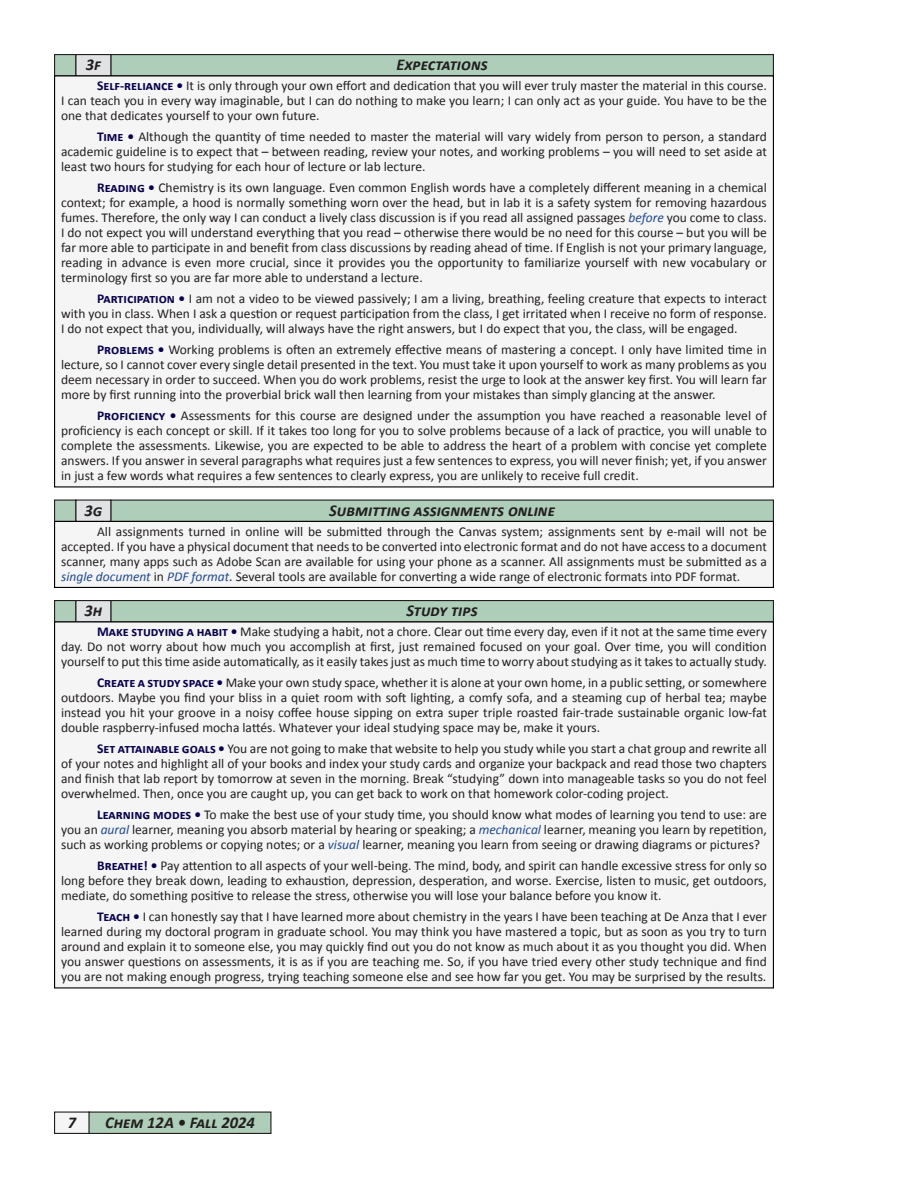
<style>
.page{position:relative;width:918px;height:1188px;background:#fff}
.page>*{position:absolute;margin:0;border:0;box-sizing:border-box;transform-origin:0 0}
.t1{font:italic 700 16.5px "Calibri";color:#231f20}
.Heading{font:13.5px/15px "Calibri";color:#231f20;text-align:justify}
.Text{font:13.5px/15px "Calibri";color:#231f20;text-align:justify}
.s1{font-weight:700;color:#08014c}
.s2{font-style:italic;color:#204a8e}
</style>
<div class="page">
<div style="left:55px;top:1112px;width:34px;height:21px;background:#f5f5f6"></div>
<div style="left:54px;top:1112px;width:36px;height:22px;border:1px solid #231f20"></div>
<div style="left:89px;top:1112px;width:182px;height:21px;background:#aeceb9"></div>
<div style="left:88px;top:1112px;width:184px;height:22px;border:1px solid #231f20"></div>
<div style="left:111px;top:55px;width:662px;height:21px;background:#aeceb9"></div>
<div style="left:110px;top:54px;width:664px;height:22px;border:1px solid #231f20"></div>
<div style="left:55px;top:55px;width:21px;height:21px;background:#aeceb9"></div>
<div style="left:54px;top:54px;width:22px;height:22px;border:1px solid #231f20"></div>
<div style="left:76px;top:55px;width:35px;height:21px;background:#e1e2e4"></div>
<div style="left:75px;top:54px;width:36px;height:22px;border:1px solid #231f20"></div>
<div style="left:55px;top:76px;width:718px;height:411px;background:#f5f5f6"></div>
<div style="left:111px;top:500px;width:662px;height:21px;background:#aeceb9"></div>
<div style="left:55px;top:500px;width:21px;height:21px;background:#aeceb9"></div>
<div style="left:54px;top:500px;width:22px;height:22px;border:1px solid #231f20"></div>
<div style="left:76px;top:500px;width:35px;height:21px;background:#e1e2e4"></div>
<div style="left:75px;top:500px;width:36px;height:22px;border:1px solid #231f20"></div>
<div style="left:55px;top:521px;width:718px;height:66px;background:#f5f5f6"></div>
<div style="left:54px;top:521px;width:720px;height:67px;border:1px solid #000"></div>
<div style="left:111px;top:601px;width:662px;height:21px;background:#aeceb9"></div>
<div style="left:110px;top:600px;width:664px;height:22px;border:1px solid #231f20"></div>
<div style="left:55px;top:601px;width:21px;height:21px;background:#aeceb9"></div>
<div style="left:54px;top:600px;width:22px;height:22px;border:1px solid #231f20"></div>
<div style="left:76px;top:601px;width:35px;height:21px;background:#e1e2e4"></div>
<div style="left:75px;top:600px;width:36px;height:22px;border:1px solid #231f20"></div>
<div style="left:55px;top:622px;width:718px;height:366px;background:#f5f5f6"></div>
<p class="t1" style="left:86px;top:54px;width:17px">3f</p>
<p class="t1" style="left:397px;top:54px;width:93px">Expectations</p>
<p class="Heading" style="left:61px;top:77px;width:707px;text-indent:36px"><span class="s1">Self-reliance •</span> It is only through your own effort and dedication that you will ever truly master the material in this course.<br>I can teach you in every way imaginable, but I can do nothing to make you learn; I can only act as your guide. You have to be the one that dedicates yourself to your own future.</p>
<p class="Heading" style="left:61px;top:128px;width:707px;text-indent:36px"><span class="s1">Time •</span> Although the quantity of time needed to master the material will vary widely from person to person, a standard academic guideline is to expect that – between reading, review your notes, and working problems – you will need to set aside at least two hours for studying for each hour of lecture or lab lecture.</p>
<p class="Heading" style="left:61px;top:179px;width:707px;text-indent:36px"><span class="s1">Reading •</span> Chemistry is its own language. Even common English words have a completely different meaning in a chemical context; for example, a hood is normally something worn over the head, but in lab it is a safety system for removing hazardous fumes. Therefore, the only way I can conduct a lively class discussion is if you read all assigned passages <span class="s2">before</span> you come to class.<br>I do not expect you will understand everything that you read – otherwise there would be no need for this course – but you will be far more able to participate in and benefit from class discussions by reading ahead of time. If English is not your primary language, reading in advance is even more crucial, since it provides you the opportunity to familiarize yourself with new vocabulary or terminology first so you are far more able to understand a lecture.</p>
<p class="Heading" style="left:61px;top:290px;width:707px;text-indent:36px"><span class="s1">Participation •</span> I am not a video to be viewed passively; I am a living, breathing, feeling creature that expects to interact with you in class. When I ask a question or request participation from the class, I get irritated when I receive no form of response.<br>I do not expect that you, individually, will always have the right answers, but I do expect that you, the class, will be engaged.</p>
<p class="Heading" style="left:61px;top:341px;width:707px;text-indent:36px"><span class="s1">Problems •</span> Working problems is often an extremely effective means of mastering a concept. I only have limited time in lecture, so I cannot cover every single detail presented in the text. You must take it upon yourself to work as many problems as you deem necessary in order to succeed. When you do work problems, resist the urge to look at the answer key first. You will learn far more by first running into the proverbial brick wall then learning from your mistakes than simply glancing at the answer.</p>
<p class="Heading" style="left:61px;top:407px;width:707px;text-indent:36px"><span class="s1">Proficiency •</span> Assessments for this course are designed under the assumption you have reached a reasonable level of proficiency is each concept or skill. If it takes too long for you to solve problems because of a lack of practice, you will unable to complete the assessments. Likewise, you are expected to be able to address the heart of a problem with concise yet complete answers. If you answer in several paragraphs what requires just a few sentences to express, you will never finish; yet, if you answer in just a few words what requires a few sentences to clearly express, you are unlikely to receive full credit.</p>
<p class="t1" style="left:84px;top:500px;width:19px">3g</p>
<p class="t1" style="left:329px;top:500px;width:227px">Submitting assignments online</p>
<p class="Text" style="left:61px;top:523px;width:707px;text-indent:36px">All assignments turned in online will be submitted through the Canvas system; assignments sent by e-mail will not be accepted. If you have a physical document that needs to be converted into electronic format and do not have access to a document scanner, many apps such as Adobe Scan are available for using your phone as a scanner. All assignments must be submitted as a <span class="s2">single document</span> in <span class="s2">PDF format</span>. Several tools are available for converting a wide range of electronic formats into PDF format.</p>
<p class="t1" style="left:84px;top:600px;width:19px">3h</p>
<p class="t1" style="left:407px;top:600px;width:73px">Study tips</p>
<p class="Heading" style="left:61px;top:623px;width:707px;text-indent:36px"><span class="s1">Make studying a habit •</span> Make studying a habit, not a chore. Clear out time every day, even if it not at the same time every day. Do not worry about how much you accomplish at first, just remained focused on your goal. Over time, you will condition yourself to put this time aside automatically, as it easily takes just as much time to worry about studying as it takes to actually study.</p>
<p class="Heading" style="left:61px;top:674px;width:707px;text-indent:36px"><span class="s1">Create a study space •</span> Make your own study space, whether it is alone at your own home, in a public setting, or somewhere outdoors. Maybe you find your bliss in a quiet room with soft lighting, a comfy sofa, and a steaming cup of herbal tea; maybe instead you hit your groove in a noisy coffee house sipping on extra super triple roasted fair-trade sustainable organic low-fat double raspberry-infused mocha lattés. Whatever your ideal studying space may be, make it yours.</p>
<p class="Heading" style="left:61px;top:740px;width:707px;text-indent:36px"><span class="s1">Set attainable goals •</span> You are not going to make that website to help you study while you start a chat group and rewrite all of your notes and highlight all of your books and index your study cards and organize your backpack and read those two chapters and finish that lab report by tomorrow at seven in the morning. Break “studying” down into manageable tasks so you do not feel overwhelmed. Then, once you are caught up, you can get back to work on that homework color-coding project.</p>
<p class="Heading" style="left:61px;top:806px;width:707px;text-indent:36px"><span class="s1">Learning modes •</span> To make the best use of your study time, you should know what modes of learning you tend to use: are you an <span class="s2">aural</span> learner, meaning you absorb material by hearing or speaking; a <span class="s2">mechanical</span> learner, meaning you learn by repetition, such as working problems or copying notes; or a <span class="s2">visual</span> learner, meaning you learn from seeing or drawing diagrams or pictures?</p>
<p class="Heading" style="left:61px;top:857px;width:707px;text-indent:36px"><span class="s1">Breathe! •</span> Pay attention to all aspects of your well-being. The mind, body, and spirit can handle excessive stress for only so long before they break down, leading to exhaustion, depression, desperation, and worse. Exercise, listen to music, get outdoors, mediate, do something positive to release the stress, otherwise you will lose your balance before you know it.</p>
<p class="Heading" style="left:61px;top:908px;width:707px;text-indent:36px"><span class="s1">Teach •</span> I can honestly say that I have learned more about chemistry in the years I have been teaching at De Anza that I ever learned during my doctoral program in graduate school. You may think you have mastered a topic, but as soon as you try to turn around and explain it to someone else, you may quickly find out you do not know as much about it as you thought you did. When you answer questions on assessments, it is as if you are teaching me. So, if you have tried every other study technique and find you are not making enough progress, trying teaching someone else and see how far you get. You may be surprised by the results.</p>
<p class="t1" style="left:68px;top:1112px;width:10px">7</p>
<p class="t1" style="left:105px;top:1112px;width:151px">Chem 12A • Fall 2024</p>
</div>
